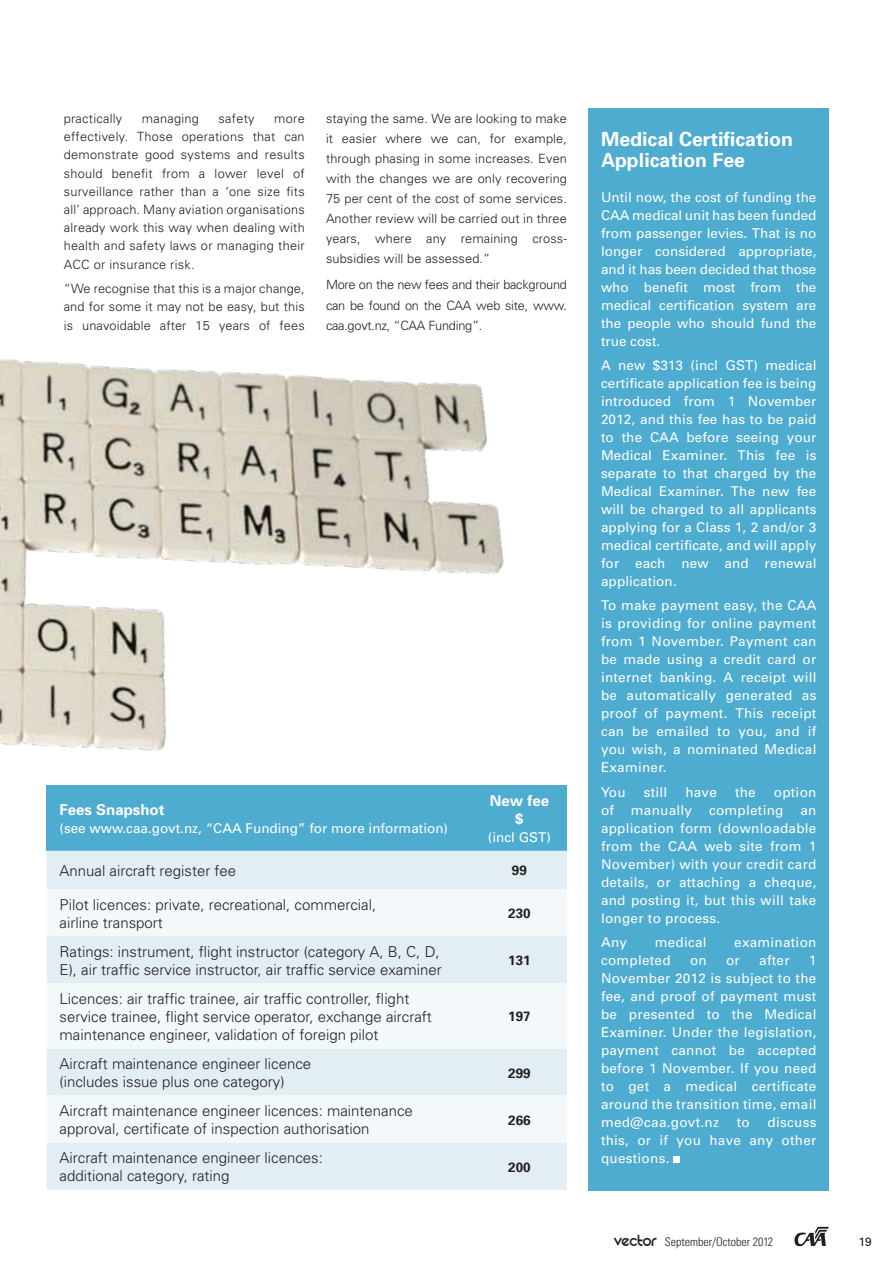
<style>
.page{position:relative;width:893px;height:1263px;background:#fff}
.page>*{position:absolute;margin:0;border:0;box-sizing:border-box;transform-origin:0 0}
.t1{font:700 19.5px/21px "Univers";color:#fff}
.t2{font:300 15px/18px "Univers";color:#231f20}
.t3{font:700 15px/18px "Univers";color:#fff;text-align:center}
.t4{font:13.5px/18px "Univers";letter-spacing:.02em;color:#fff;text-align:justify}
.t5{font:13.5px "Univers";color:#fff}
.t6{font:700 13.5px "Univers";color:#231f20}
.t7{font:300 12.75px/18.1px "Univers";letter-spacing:.01em;color:#231f20;text-align:justify}
.t8{font:300 condensed 12px "Univers";color:#231f20}
.t9{font:12px "Univers";color:#231f20}
.s1{font-family:"REZ";font-weight:400;font-stretch:normal;font-size:18px}
</style>
<div class="page">
<img style="left:0;top:359px;width:504px;height:464px">
<div style="left:47px;top:785px;width:425px;height:66px;background:#4dacd0"></div>
<div style="left:472px;top:785px;width:95px;height:66px;background:#4dacd0"></div>
<div style="left:47px;top:851px;width:520px;height:339px;background:#e2edf4"></div>
<svg style="left:47px;top:889px;width:520px;height:254px;fill:#f3f8fb"></svg>
<div style="left:588px;top:108px;width:241px;height:1083px;background:#4dacd0"></div>
<div style="left:673px;top:1156px;width:7px;height:7px;background:#fff"></div>
<svg style="left:794px;top:1227px;width:35px;height:19px"></svg>
<p class="t7" style="left:64px;top:109px;width:60px">practically</p>
<p class="t7" style="left:142px;top:109px;width:59px">managing</p>
<p class="t7" style="left:219px;top:109px;width:37px">safety</p>
<p class="t7" style="left:64px;top:109px;width:242px;text-indent:210px">more effectively. Those operations that can demonstrate good systems and results should benefit from a lower level of surveillance rather than a ‘one size fits all’ approach. Many aviation organisations already work this way when dealing with health and safety laws or managing their ACC or insurance risk.</p>
<p class="t7" style="left:64px;top:279px;width:242px">“We recognise that this is a major change, and for some it may not be easy, but this is unavoidable after 15 years of fees</p>
<p class="t7" style="left:326px;top:108px;width:242px;line-height:20px">staying the same. We are looking to make it easier where we can, for example, through phasing in some increases. Even with the changes we are only recovering 75 per cent of the cost of some services.<br>Another review will be carried out in three years, where any remaining cross&shy;subsidies will be assessed.”</p>
<p class="t7" style="left:326px;top:275px;width:242px;line-height:20px">More on the new fees and their background can be found on the CAA web site, www. caa.govt.nz, “CAA Funding”.</p>
<p class="t3" style="left:60px;top:800px;width:107px">Fees Snapshot</p>
<p class="t5" style="left:60px;top:820px;width:390px">(see www.caa.govt.nz, “CAA Funding” for more information)</p>
<p class="t3" style="left:490px;top:791px;width:61px">New fee $</p>
<p class="t4" style="left:488px;top:828px;width:65px">(incl GST)</p>
<p class="t2" style="left:60px;top:861px;width:178px">Annual aircraft register fee</p>
<p class="t6" style="left:512px;top:862px;width:17px">99</p>
<p class="t2" style="left:60px;top:895px;width:318px">Pilot licences: private, recreational, commercial, airline transport</p>
<p class="t6" style="left:508px;top:905px;width:24px">230</p>
<p class="t2" style="left:60px;top:942px;width:384px">Ratings: instrument, flight instructor (category A, B, C, D,<br>E), air traffic service instructor, air traffic service examiner</p>
<p class="t6" style="left:508px;top:952px;width:24px">131</p>
<p class="t2" style="left:60px;top:989px;width:374px">Licences: air traffic trainee, air traffic controller, flight service trainee, flight service operator, exchange aircraft maintenance engineer, validation of foreign pilot</p>
<p class="t6" style="left:508px;top:1008px;width:24px">197</p>
<p class="t2" style="left:60px;top:1054px;width:253px">Aircraft maintenance engineer licence (includes issue plus one category)</p>
<p class="t6" style="left:508px;top:1064px;width:24px">299</p>
<p class="t2" style="left:60px;top:1101px;width:355px">Aircraft maintenance engineer licences: maintenance approval, certificate of inspection authorisation</p>
<p class="t6" style="left:508px;top:1111px;width:24px">266</p>
<p class="t2" style="left:60px;top:1148px;width:265px">Aircraft maintenance engineer licences: additional category, rating</p>
<p class="t6" style="left:508px;top:1158px;width:24px">200</p>
<h1 class="t1" style="left:601px;top:128px;width:193px">Medical Certification<br>Application Fee</h1>
<p class="t4" style="left:601px;top:188px;width:217px">Until now, the cost of funding the CAA medical unit has been funded from passenger levies. That is no longer considered appropriate, and it has been decided that those who benefit most from the medical certification system are the people who should fund the true cost.</p>
<p class="t4" style="left:601px;top:356px;width:217px">A new $313 (incl GST) medical certificate application fee is being introduced from 1 November 2012, and this fee has to be paid to the CAA before seeing your Medical Examiner. This fee is separate to that charged by the Medical Examiner. The new fee will be charged to all applicants applying for a Class 1, 2 and/or 3 medical certificate, and will apply for each new and renewal application.</p>
<p class="t4" style="left:601px;top:596px;width:217px">To make payment easy, the CAA is providing for online payment from 1 November. Payment can be made using a credit card or internet banking. A receipt will be automatically generated as proof of payment. This receipt can be emailed to you, and if you wish, a nominated Medical Examiner.</p>
<p class="t4" style="left:601px;top:783px;width:26px">You</p>
<p class="t4" style="left:644px;top:783px;width:25px">still</p>
<p class="t4" style="left:685px;top:783px;width:33px">have</p>
<p class="t4" style="left:735px;top:783px;width:22px">the</p>
<p class="t4" style="left:774px;top:783px;width:44px">option</p>
<p class="t4" style="left:601px;top:801px;width:15px">of</p>
<p class="t4" style="left:631px;top:801px;width:63px">manually</p>
<p class="t4" style="left:709px;top:801px;width:76px">completing</p>
<p class="t4" style="left:601px;top:801px;width:217px;text-indent:199px">an application form (downloadable from the CAA web site from 1<br>November) with your credit card details, or attaching a cheque, and posting it, but this will take longer to process.</p>
<p class="t4" style="left:601px;top:933px;width:28px">Any</p>
<p class="t4" style="left:655px;top:933px;width:53px">medical</p>
<p class="t4" style="left:734px;top:933px;width:84px">examination</p>
<p class="t4" style="left:601px;top:951px;width:71px">completed</p>
<p class="t4" style="left:690px;top:951px;width:18px">on</p>
<p class="t4" style="left:726px;top:951px;width:15px">or</p>
<p class="t4" style="left:759px;top:951px;width:32px">after</p>
<p class="t4" style="left:601px;top:951px;width:217px;text-indent:208px">1<br>November 2012 is subject to the fee, and proof of payment must be presented to the Medical Examiner. Under the legislation, payment cannot be accepted before 1 November. If you need to get a medical certificate around the transition time, email med@caa.govt.nz</p>
<p class="t4" style="left:601px;top:1113px;width:217px;text-indent:167px">discuss this, or if you have any other questions.</p>
<p class="t4" style="left:737px;top:1113px;width:15px">to</p>
<p class="t8" style="left:614px;top:1235px;width:161px"><span class="s1">vector</span> September/October 2012</p>
<p class="t9" style="left:858px;top:1234px;width:15px">19</p>
</div>
